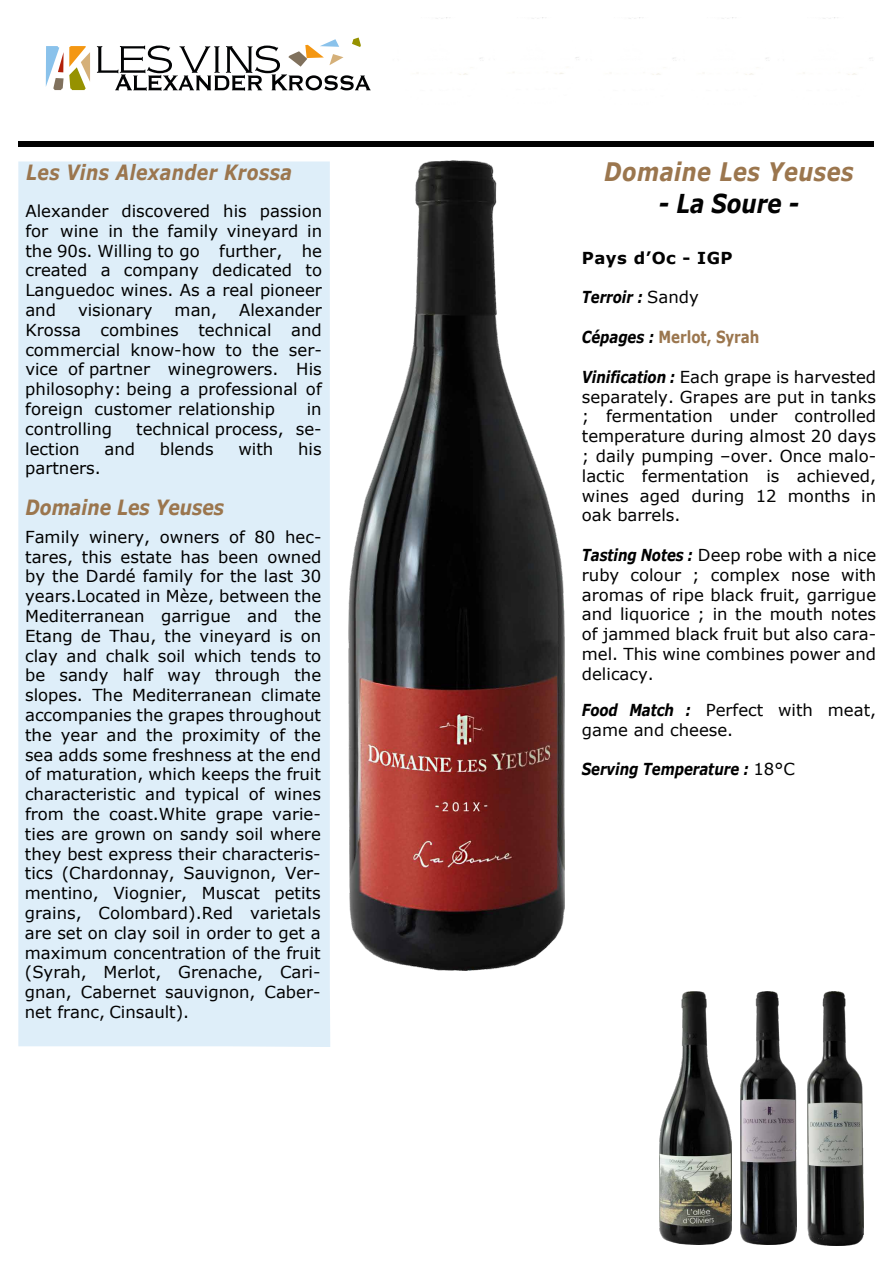
<style>
.page{position:relative;width:893px;height:1263px;background:#fff}
.page>*{position:absolute;margin:0;border:0;box-sizing:border-box;transform-origin:0 0}
.t1{font:italic 700 26.1px "Verdana";color:#020202;scale:.82 1}
.t2{font:italic 700 25.5px "Verdana";letter-spacing:.025em;color:#9b764e;scale:.82 1}
.t3{font:italic 700 21px "Verdana";letter-spacing:.025em;color:#9b764e;scale:.82 1}
.t4{font:italic 700 21px "Verdana";color:#9b764e;scale:.82 1}
.t5{font:700 16.65px "Verdana";letter-spacing:-.005em;color:#9b764e;scale:.81 1}
.t6{font:16.5px/19.8px "Verdana";color:#000;text-align:justify}
.t7{font:16.5px/19.8px "Verdana";color:#020202;text-align:justify}
.t8{font:italic 700 16.5px "Verdana";letter-spacing:-.005em;color:#000;scale:.81 1}
.t9{font:700 16.5px "Verdana";letter-spacing:.03em;color:#020202}
.s1{font-weight:400;font-style:normal;color:#020202}
.s2{font-style:italic;font-size:16.5px;color:#000}
.s3{font-weight:700;font-style:italic;color:#000}
</style>
<div class="page">
<div style="left:18px;top:161px;width:312px;height:886px;background:#deeef9"></div>
<img style="left:349px;top:160px;width:215px;height:811px">
<svg style="left:46px;top:46px;width:44px;height:44px"></svg>
<svg style="left:97px;top:38px;width:274px;height:53px"></svg>
<div style="left:18px;top:141px;width:855px;height:6px;background:#020202"></div>
<img style="left:741px;top:992px;width:55px;height:252px">
<img style="left:807px;top:992px;width:57px;height:253px">
<img style="left:659px;top:992px;width:72px;height:252px">
<p class="t3" style="left:26px;top:158px;width:326px">Les Vins Alexander Krossa</p>
<p class="t6" style="left:25px;top:201px;width:298px">Alexander discovered his passion for wine in the family vineyard in the 90s. Willing to go further, he created a company dedicated to Languedoc wines. As a real pioneer and</p>
<p class="t6" style="left:25px;top:300px;width:298px;text-indent:214px">Alexander Krossa combines technical and commercial know-how to the ser&shy;vice of partner winegrowers. His philosophy: being a professional of foreign customer relationship</p>
<p class="t6" style="left:78px;top:300px;width:76px">visionary</p>
<p class="t6" style="left:175px;top:300px;width:44px">man,</p>
<p class="t6" style="left:307px;top:399px;width:16px">in</p>
<p class="t6" style="left:25px;top:419px;width:88px">controlling</p>
<p class="t6" style="left:136px;top:419px;width:187px">technical process, se-</p>
<p class="t6" style="left:25px;top:439px;width:56px">lection</p>
<p class="t6" style="left:104px;top:439px;width:32px">and</p>
<p class="t6" style="left:160px;top:439px;width:55px">blends</p>
<p class="t6" style="left:238px;top:439px;width:36px">with</p>
<p class="t6" style="left:298px;top:439px;width:25px">his</p>
<p class="t6" style="left:25px;top:458px;width:77px">partners.</p>
<p class="t4" style="left:25px;top:492px;width:244px">Domaine Les Yeuses</p>
<p class="t6" style="left:25px;top:527px;width:298px">Family winery, owners of 80 hec&shy;tares, this estate has been owned by the Dardé family for the last 30 years.Located in Mèze, between the Mediterranean garrigue and the Etang de Thau, the vineyard is on clay and chalk soil which tends to be sandy half way through the slopes. The Mediterranean climate accompanies the grapes throughout the year and the proximity of the sea adds some freshness at the end of maturation, which keeps the fruit characteristic and typical of wines from the coast.White grape varie&shy;ties are grown on sandy soil where they best express their characteris&shy;tics (Chardonnay, Sauvignon, Ver&shy;mentino, Viognier, Muscat petits grains, Colombard).Red varietals are set on clay soil in order to get a maximum concentration of the fruit</p>
<p class="t7" style="left:25px;top:962px;width:297px">(Syrah, Merlot, Grenache, Cari&shy;gnan, Cabernet sauvignon, Caber&shy;net franc, Cinsault).</p>
<h2 class="t2" style="left:604px;top:154px;width:306px">Domaine Les Yeuses</h2>
<h1 class="t1" style="left:659px;top:185px;width:173px">- La Soure -</h1>
<p class="t9" style="left:582px;top:246px;width:152px">Pays d’Oc - IGP</p>
<p class="t8" style="left:582px;top:285px;width:146px">Terroir : <span class="s1">Sandy</span></p>
<p class="t5" style="left:582px;top:325px;width:221px"><span class="s2">Cépages :</span> Merlot, Syrah</p>
<p class="t7" style="left:582px;top:367px;width:296px"><span class="s3">Vinification :</span> Each grape is harvested separately. Grapes are put in tanks ; fermentation under controlled temperature during almost 20 days ; daily pumping –over. Once malo&shy;lactic fermentation is achieved, wines aged during 12 months in oak barrels.</p>
<p class="t7" style="left:582px;top:545px;width:296px"><span class="s3">Tasting Notes :</span> Deep robe with a nice ruby colour ; complex nose with aromas of ripe black fruit, garrigue and liquorice ; in the mouth notes of jammed black fruit but also cara&shy;mel. This wine combines power and delicacy.</p>
<p class="t7" style="left:582px;top:700px;width:296px"><span class="s3">Food Match :</span> Perfect with meat, game and cheese.</p>
<p class="t8" style="left:582px;top:758px;width:265px">Serving Temperature : <span class="s1">18°C</span></p>
</div>
